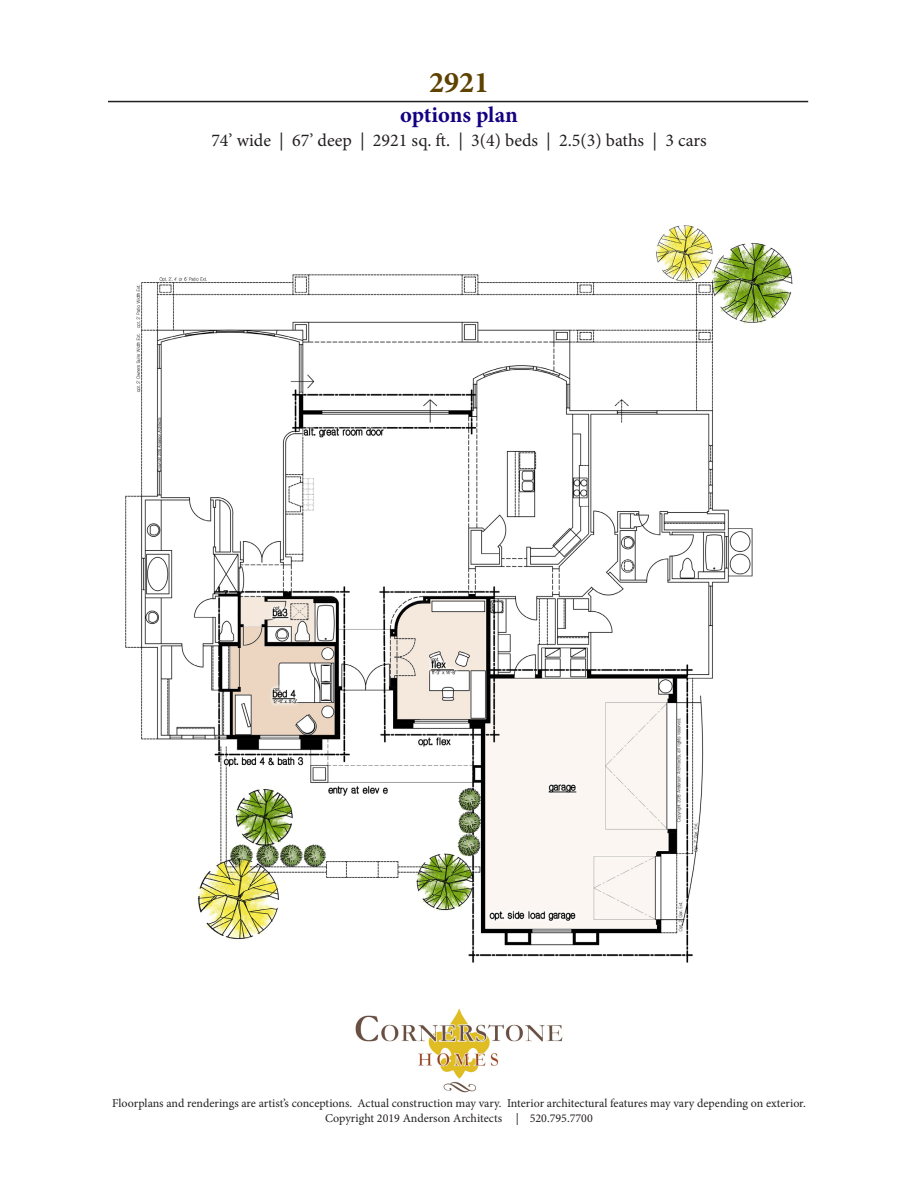
<style>
.page{position:relative;width:918px;height:1188px;background:#fff}
.page>*{position:absolute;margin:0;border:0;box-sizing:border-box;transform-origin:0 0}
.t1{font:700 30px "Minion Pro";color:#5d4201}
.t2{font:700 22.5px "Minion Pro";letter-spacing:-.005em;color:#140081}
.t3{font:18px "Minion Pro";color:#231f20}
.t4{font:12px/14.4px "Minion Pro";color:#231f20;text-align:center}
</style>
<div class="page">
<hr style="left:108px;top:101px;width:700px;height:1px;background:#231f20">
<img style="left:355px;top:1009px;width:208px;height:84px">
<img style="left:125px;top:225px;width:668px;height:738px">
<p class="t1" style="left:429px;top:61px;width:61px">2921</p>
<p class="t2" style="left:400px;top:99px;width:119px">options plan</p>
<p class="t3" style="left:211px;top:128px;width:497px">74’ wide | 67’ deep | 2921 sq. ft. | 3(4) beds | 2.5(3) baths | 3 cars</p>
<p class="t4" style="left:112px;top:1096px;width:695px">Floorplans and renderings are artist’s conceptions. Actual construction may vary. Interior architectural features may vary depending on exterior.<br>Copyright 2019 Anderson Architects | 520.795.7700</p>
</div>
